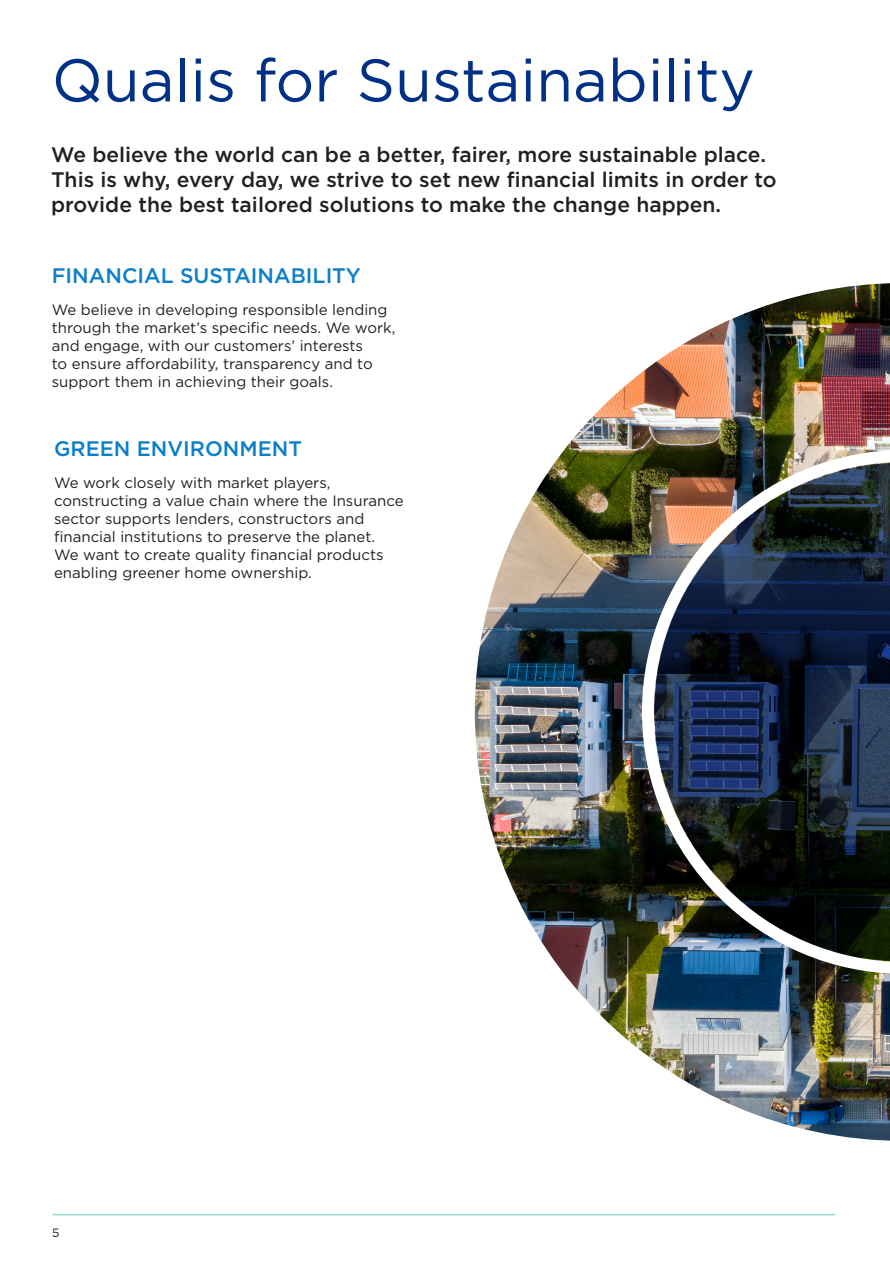
<style>
.page{position:relative;width:890px;height:1271px;background:#fff}
.page>*{position:absolute;margin:0;border:0;box-sizing:border-box;transform-origin:0 0}
.t1{font:60px "Gotham";color:#003186}
.t2{font:500 21px/25.2px "Gotham";color:#231f20}
.t3{font:500 21px "Gotham";color:#0a7eca}
.t4{font:15px/18px "Gotham";color:#231f20}
.t5{font:12px "Gotham";color:#231f20}
</style>
<div class="page">
<hr style="left:52px;top:1214px;width:783px;height:1px;background:#94dad0">
<img style="left:474px;top:283px;width:415px;height:858px">
<img style="left:641px;top:450px;width:248px;height:524px">
<p class="t1" style="left:52px;top:42px;width:704px">Qualis for Sustainability</p>
<p class="t2" style="left:51px;top:142px;width:726px">We believe the world can be a better, fairer, more sustainable place.<br>This is why, every day, we strive to set new financial limits in order to provide the best tailored solutions to make the change happen.</p>
<p class="t3" style="left:52px;top:262px;width:310px">FINANCIAL SUSTAINABILITY</p>
<p class="t4" style="left:52px;top:300px;width:345px">We believe in developing responsible lending through the market’s specific needs. We work, and engage, with our customers’ interests<br>to ensure affordability, transparency and to support them in achieving their goals.</p>
<p class="t3" style="left:54px;top:435px;width:249px">GREEN ENVIRONMENT</p>
<p class="t4" style="left:54px;top:473px;width:351px">We work closely with market players, constructing a value chain where the Insurance sector supports lenders, constructors and financial institutions to preserve the planet.<br>We want to create quality financial products enabling greener home ownership.</p>
<p class="t5" style="left:52px;top:1225px;width:9px">5</p>
</div>
